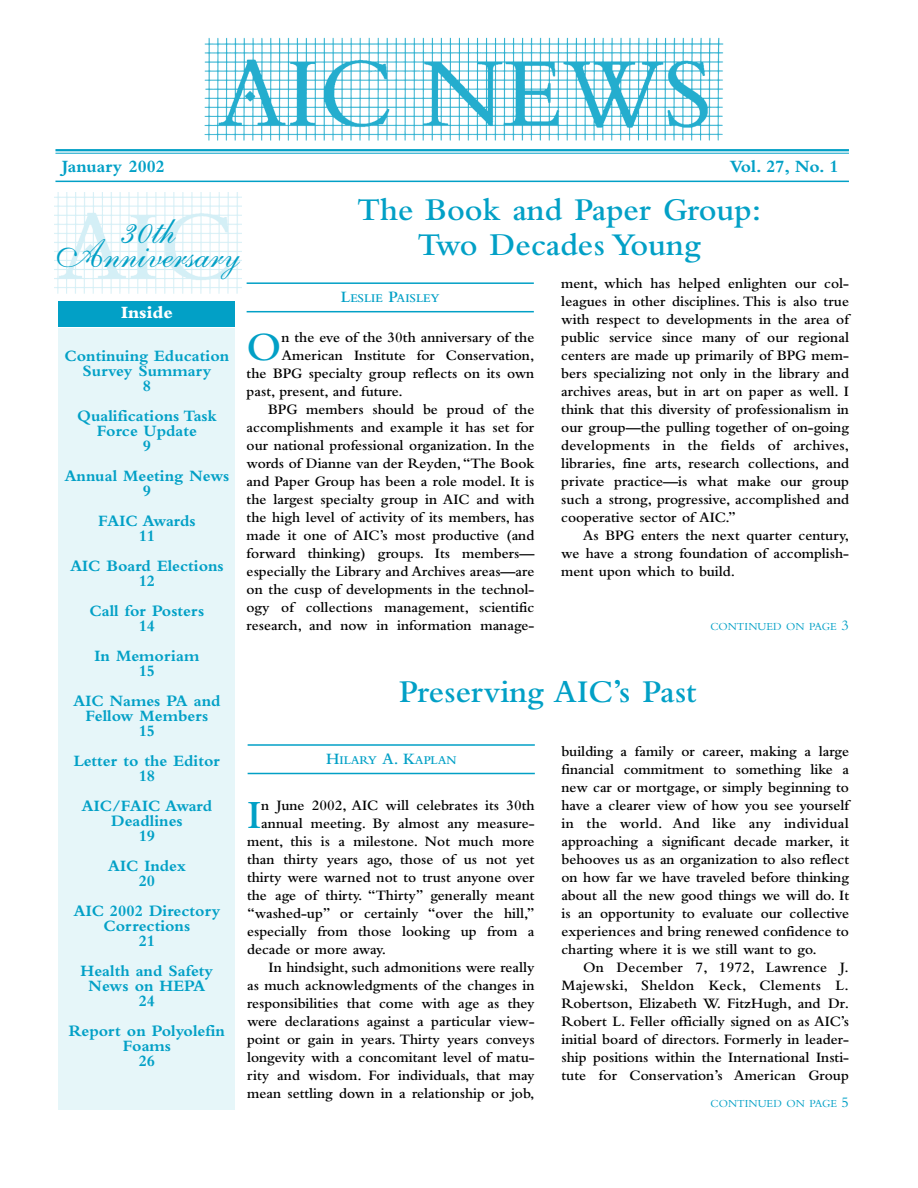
<style>
.page{position:relative;width:918px;height:1188px;background:#fff}
.page>*{position:absolute;margin:0;border:0;box-sizing:border-box;transform-origin:0 0}
.t1{font:600 41.85px "Bembo";color:#02a0c6}
.t2{font:39px "Shelley Volante BT";color:#02a0c6}
.t3{font:600 33px/34.5px "Bembo";color:#02a0c6;text-align:center}
.t4{font:700 18px "Bembo";color:#02a0c6}
.t5{font:800 18px "Bembo";color:#fff}
.t6{font:700 16.5px/15px "Bembo";color:#02a0c6;text-align:center}
.t7{font:600 15px/18px "Bembo";color:#000;text-align:justify}
.t8{font:600 12.3px "Bembo";color:#02a0c6}
.t9{font:11.25px "Bembo";color:#02a0c6}
.s1{font-size:16.5px}
.s2{font-size:15px}
</style>
<div class="page">
<img style="left:54px;top:192px;width:188px;height:101px">
<img style="left:204px;top:37px;width:520px;height:104px">
<hr style="left:55px;top:149px;width:794px;height:2px;background:#02a0c6">
<hr style="left:55px;top:153px;width:794px;height:1px;background:#02a0c6">
<hr style="left:55px;top:181px;width:794px;height:1px;background:#02a0c6">
<div style="left:58px;top:328px;width:177px;height:782px;background:#e6f6f9"></div>
<div style="left:58px;top:302px;width:177px;height:25px;background:#02a0c6"></div>
<hr style="left:247px;top:282px;width:287px;height:2px;background:#02a0c6">
<hr style="left:247px;top:311px;width:287px;height:1px;background:#02a0c6">
<hr style="left:248px;top:744px;width:287px;height:2px;background:#02a0c6">
<hr style="left:248px;top:773px;width:287px;height:1px;background:#02a0c6">
<p class="t4" style="left:62px;top:160px;width:104px">January 2002</p>
<p class="t4" style="left:730px;top:160px;width:110px">Vol. 27, No. 1</p>
<h3 class="t3" style="left:358px;top:196px;width:405px">The Book and Paper Group:<br>Two Decades Young</h3>
<h2 class="t2" style="left:120px;top:207px;width:57px">30th</h2>
<h2 class="t2" style="left:56px;top:231px;width:185px">Anniversary</h2>
<p class="t7" style="left:561px;top:276px;width:289px">ment, which has helped enlighten our col&shy;leagues in other disciplines. This is also true with respect to developments in the area of public service since many of our regional centers are made up primarily of BPG mem&shy;bers specializing not only in the library and archives areas, but in art on paper as well. I think that this diversity of professionalism in our group—the pulling together of on-going developments in the fields of archives, libraries, fine arts, research collections, and private practice—is what make our group such a strong, progressive, accomplished and cooperative sector of AIC.”</p>
<p class="t7" style="left:561px;top:528px;width:289px;text-indent:22px">As BPG enters the next quarter century, we have a strong foundation of accomplish&shy;ment upon which to build.</p>
<p class="t8" style="left:341px;top:294px;width:100px"><span class="s1">L</span>ESLIE <span class="s1">P</span>AISLEY</p>
<p class="t5" style="left:121px;top:307px;width:53px">Inside</p>
<h1 class="t1" style="left:247px;top:332px;width:37px">O</h1>
<p class="t7" style="left:282px;top:330px;width:254px">n the eve of the 30th anniversary of the</p>
<p class="t6" style="left:65px;top:350px;width:166px">Continuing Education<br>Survey Summary<br>8</p>
<p class="t6" style="left:77px;top:410px;width:141px">Qualifications Task<br>Force Update<br>9</p>
<p class="t6" style="left:64px;top:470px;width:167px">Annual Meeting News<br>9</p>
<p class="t6" style="left:98px;top:515px;width:99px">FAIC Awards<br>11</p>
<p class="t6" style="left:70px;top:560px;width:155px">AIC Board Elections<br>12</p>
<p class="t6" style="left:90px;top:605px;width:116px">Call for Posters<br>14</p>
<p class="t6" style="left:95px;top:650px;width:106px">In Memoriam<br>15</p>
<p class="t6" style="left:73px;top:694px;width:149px">AIC Names PA and<br>Fellow Members<br>15</p>
<p class="t6" style="left:74px;top:754px;width:148px">Letter to the Editor<br>18</p>
<p class="t6" style="left:82px;top:799px;width:132px">AIC/FAIC Award<br>Deadlines<br>19</p>
<p class="t6" style="left:108px;top:859px;width:80px">AIC Index<br>20</p>
<p class="t6" style="left:74px;top:904px;width:148px">AIC 2002 Directory<br>Corrections<br>21</p>
<p class="t6" style="left:81px;top:964px;width:134px">Health and Safety<br>News on HEPA<br>24</p>
<p class="t6" style="left:69px;top:1024px;width:158px">Report on Polyolefin<br>Foams<br>26</p>
<p class="t7" style="left:282px;top:348px;width:254px">American Institute for Conservation,</p>
<p class="t7" style="left:247px;top:366px;width:289px">the BPG specialty group reflects on its own</p>
<p class="t7" style="left:247px;top:384px;width:158px">past, present, and future.</p>
<p class="t7" style="left:268px;top:402px;width:268px">BPG members should be proud of the</p>
<p class="t7" style="left:247px;top:420px;width:289px">accomplishments and example it has set for</p>
<p class="t7" style="left:247px;top:438px;width:289px">our national professional organization. In the</p>
<p class="t7" style="left:247px;top:456px;width:289px">words of Dianne van der Reyden,“The Book</p>
<p class="t7" style="left:247px;top:474px;width:289px">and Paper Group has been a role model. It is</p>
<p class="t7" style="left:247px;top:492px;width:289px">the largest specialty group in AIC and with</p>
<p class="t7" style="left:247px;top:510px;width:289px">the high level of activity of its members, has</p>
<p class="t7" style="left:247px;top:528px;width:289px">made it one of AIC’s most productive (and</p>
<p class="t7" style="left:247px;top:546px;width:289px">forward thinking) groups. Its members—</p>
<p class="t7" style="left:247px;top:564px;width:289px">especially the Library and Archives areas—are</p>
<p class="t7" style="left:247px;top:582px;width:289px">on the cusp of developments in the technol-</p>
<p class="t7" style="left:247px;top:600px;width:289px">ogy of collections management, scientific</p>
<p class="t7" style="left:247px;top:618px;width:289px">research, and now in information manage-</p>
<p class="t9" style="left:710px;top:623px;width:140px">CONTINUED ON PAGE <span class="s2">3</span></p>
<h3 class="t3" style="left:399px;top:678px;width:299px">Preserving AIC’s Past</h3>
<p class="t7" style="left:562px;top:744px;width:289px">building a family or career, making a large financial commitment to something like a new car or mortgage, or simply beginning to have a clearer view of how you see yourself in the world. And like any individual approaching a significant decade marker, it behooves us as an organization to also reflect on how far we have traveled before thinking about all the new good things we will do. It is an opportunity to evaluate our collective experiences and bring renewed confidence to charting where it is we still want to go.</p>
<p class="t7" style="left:561px;top:960px;width:289px;text-indent:22px">On December 7, 1972, Lawrence J.<br>Majewski, Sheldon Keck, Clements L.<br>Robertson, Elizabeth W. FitzHugh, and Dr.<br>Robert L. Feller officially signed on as AIC’s initial board of directors. Formerly in leader&shy;ship positions within the International Insti&shy;tute for Conservation’s American Group</p>
<p class="t8" style="left:326px;top:755px;width:132px"><span class="s1">H</span>ILARY <span class="s1">A. K</span>APLAN</p>
<h1 class="t1" style="left:247px;top:800px;width:16px">I</h1>
<p class="t7" style="left:261px;top:798px;width:275px">n June 2002, AIC will celebrates its 30th</p>
<p class="t7" style="left:261px;top:816px;width:275px">annual meeting. By almost any measure-</p>
<p class="t7" style="left:247px;top:834px;width:289px">ment, this is a milestone. Not much more</p>
<p class="t7" style="left:247px;top:852px;width:289px">than thirty years ago, those of us not yet</p>
<p class="t7" style="left:247px;top:870px;width:289px">thirty were warned not to trust anyone over</p>
<p class="t7" style="left:247px;top:888px;width:289px">the age of thirty. “Thirty” generally meant</p>
<p class="t7" style="left:247px;top:906px;width:289px">“washed-up” or certainly “over the hill,”</p>
<p class="t7" style="left:247px;top:924px;width:289px">especially from those looking up from a</p>
<p class="t7" style="left:247px;top:942px;width:141px">decade or more away.</p>
<p class="t7" style="left:269px;top:960px;width:267px">In hindsight, such admonitions were really</p>
<p class="t7" style="left:247px;top:978px;width:289px">as much acknowledgments of the changes in</p>
<p class="t7" style="left:247px;top:996px;width:289px">responsibilities that come with age as they</p>
<p class="t7" style="left:247px;top:1014px;width:289px">were declarations against a particular view-</p>
<p class="t7" style="left:247px;top:1032px;width:289px">point or gain in years. Thirty years conveys</p>
<p class="t7" style="left:247px;top:1050px;width:289px">longevity with a concomitant level of matu-</p>
<p class="t7" style="left:247px;top:1068px;width:289px">rity and wisdom. For individuals, that may</p>
<p class="t7" style="left:247px;top:1086px;width:289px">mean settling down in a relationship or job,</p>
<p class="t9" style="left:711px;top:1100px;width:140px">CONTINUED ON PAGE <span class="s2">5</span></p>
</div>
